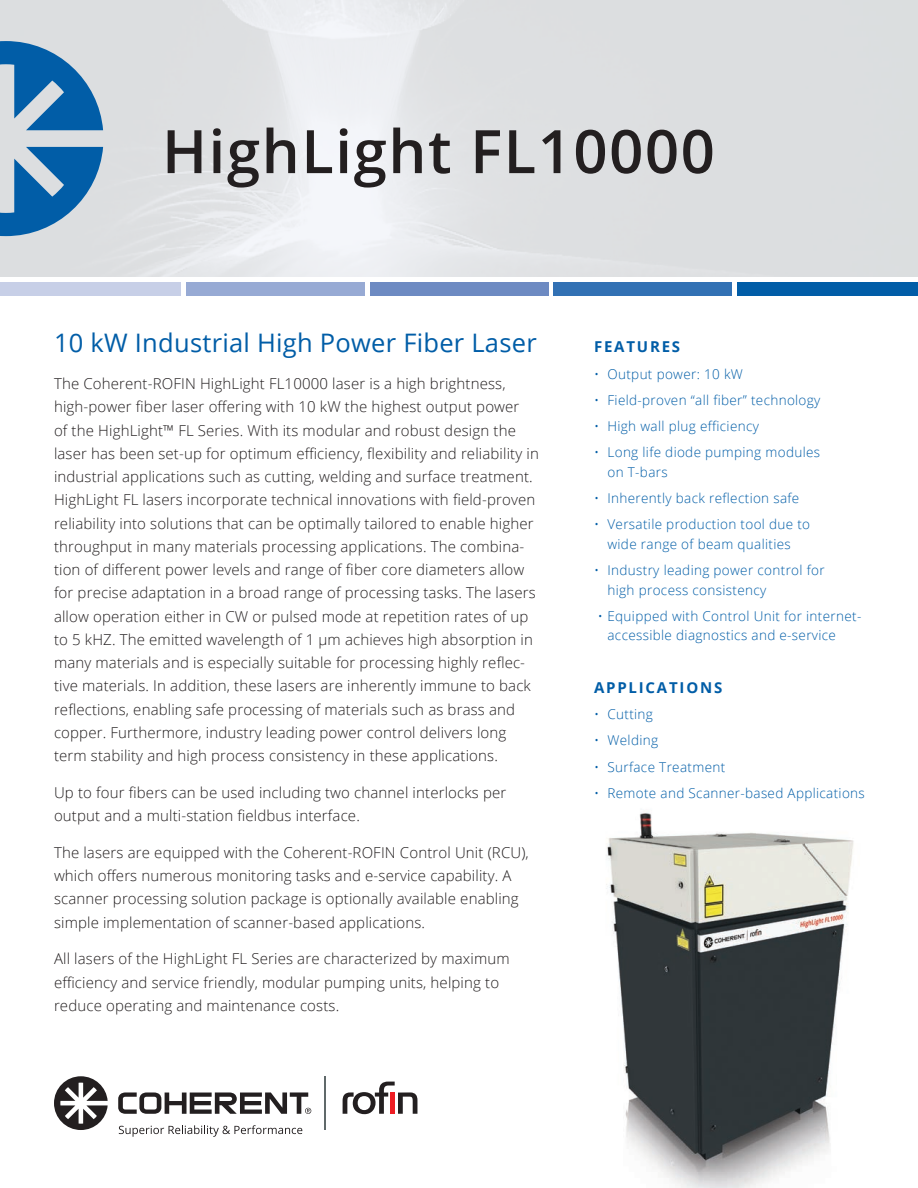
<style>
.page{position:relative;width:918px;height:1188px;background:#fff}
.page>*{position:absolute;margin:0;border:0;box-sizing:border-box;transform-origin:0 0}
.t1{font:600 60px "Open Sans";letter-spacing:.025em;color:#231f20}
.Body{font:25.5px "Open Sans";letter-spacing:.01em;color:#015da7}
.Body-2{font:300 15px/23.2px "Open Sans";letter-spacing:.01em;color:#231f20}
.Bullets{font:700 15px "Open Sans";letter-spacing:.12em;color:#015da7}
.Bullets-2{font:300 13.5px/19.5px "Open Sans";letter-spacing:.025em;color:#015da7}
</style>
<div class="page">
<div style="left:553px;top:282px;width:179px;height:13px;background:#3271b4"></div>
<div style="left:370px;top:282px;width:178px;height:13px;background:#6d8ac2"></div>
<div style="left:737px;top:282px;width:181px;height:13px;background:#015da7"></div>
<div style="left:0;top:282px;width:181px;height:13px;background:#c7cfe7"></div>
<div style="left:186px;top:282px;width:179px;height:13px;background:#97aad4"></div>
<svg style="left:0;top:41px;width:103px;height:195px;background:#689ac2"></svg>
<svg style="left:119px;top:1125px;width:183px;height:12px"></svg>
<svg style="left:118px;top:1092px;width:193px;height:22px"></svg>
<svg style="left:54px;top:1076px;width:54px;height:54px"></svg>
<svg style="left:343px;top:1082px;width:74px;height:32px"></svg>
<hr style="left:324px;top:1076px;width:2px;height:54px;background:#60696a">
<img style="left:606px;top:812px;width:248px;height:376px">
<p class="t1" style="left:162px;top:110px;width:554px">HighLight FL10000</p>
<p class="Body" style="left:54px;top:326px;width:484px">10 kW Industrial High Power Fiber Laser</p>
<p class="Body-2" style="left:54px;top:372px;width:486px">The Coherent-ROFIN HighLight FL10000 laser is a high brightness, high-power fiber laser offering with 10 kW the highest output power<br>of the HighLight™ FL Series. With its modular and robust design the laser has been set-up for optimum efficiency, flexibility and reliability in industrial applications such as cutting, welding and surface treatment.<br>HighLight FL lasers incorporate technical innovations with field-proven reliability into solutions that can be optimally tailored to enable higher throughput in many materials processing applications. The combina&shy;tion of different power levels and range of fiber core diameters allow for precise adaptation in a broad range of processing tasks. The lasers allow operation either in CW or pulsed mode at repetition rates of up to 5 kHZ. The emitted wavelength of 1 μm achieves high absorption in many materials and is especially suitable for processing highly reflec&shy;tive materials. In addition, these lasers are inherently immune to back reflections, enabling safe processing of materials such as brass and copper. Furthermore, industry leading power control delivers long term stability and high process consistency in these applications.</p>
<p class="Body-2" style="left:54px;top:780px;width:454px">Up to four fibers can be used including two channel interlocks per output and a multi-station fieldbus interface.</p>
<p class="Body-2" style="left:54px;top:840px;width:476px">The lasers are equipped with the Coherent-ROFIN Control Unit (RCU), which offers numerous monitoring tasks and e-service capability. A scanner processing solution package is optionally available enabling simple implementation of scanner-based applications.</p>
<p class="Body-2" style="left:54px;top:947px;width:457px">All lasers of the HighLight FL Series are characterized by maximum efficiency and service friendly, modular pumping units, helping to reduce operating and maintenance costs.</p>
<p class="Bullets" style="left:594px;top:336px;width:88px">FEATURES</p>
<p class="Bullets-2" style="left:594px;top:364px;width:150px">• Output power: 10 kW</p>
<p class="Bullets-2" style="left:594px;top:390px;width:228px">• Field-proven “all fiber” technology</p>
<p class="Bullets-2" style="left:594px;top:416px;width:167px">• High wall plug efficiency</p>
<p class="Bullets-2" style="left:608px;top:442px;width:214px;text-indent:-14px">• Long life diode pumping modules on T-bars</p>
<p class="Bullets-2" style="left:594px;top:488px;width:207px">• Inherently back reflection safe</p>
<p class="Bullets-2" style="left:594px;top:514px;width:218px;text-align:center">• Versatile production tool due to wide range of beam qualities</p>
<p class="Bullets-2" style="left:608px;top:560px;width:219px;text-indent:-14px">• Industry leading power control for high process consistency</p>
<p class="Bullets-2" style="left:608px;top:606px;width:255px;text-indent:-10px">• Equipped with Control Unit for internet&shy;accessible diagnostics and e-service</p>
<p class="Bullets" style="left:594px;top:677px;width:130px">APPLICATIONS</p>
<p class="Bullets-2" style="left:594px;top:704px;width:60px">• Cutting</p>
<p class="Bullets-2" style="left:594px;top:730px;width:66px">• Welding</p>
<p class="Bullets-2" style="left:594px;top:757px;width:133px">• Surface Treatment</p>
<p class="Bullets-2" style="left:594px;top:783px;width:272px">• Remote and Scanner-based Applications</p>
</div>
